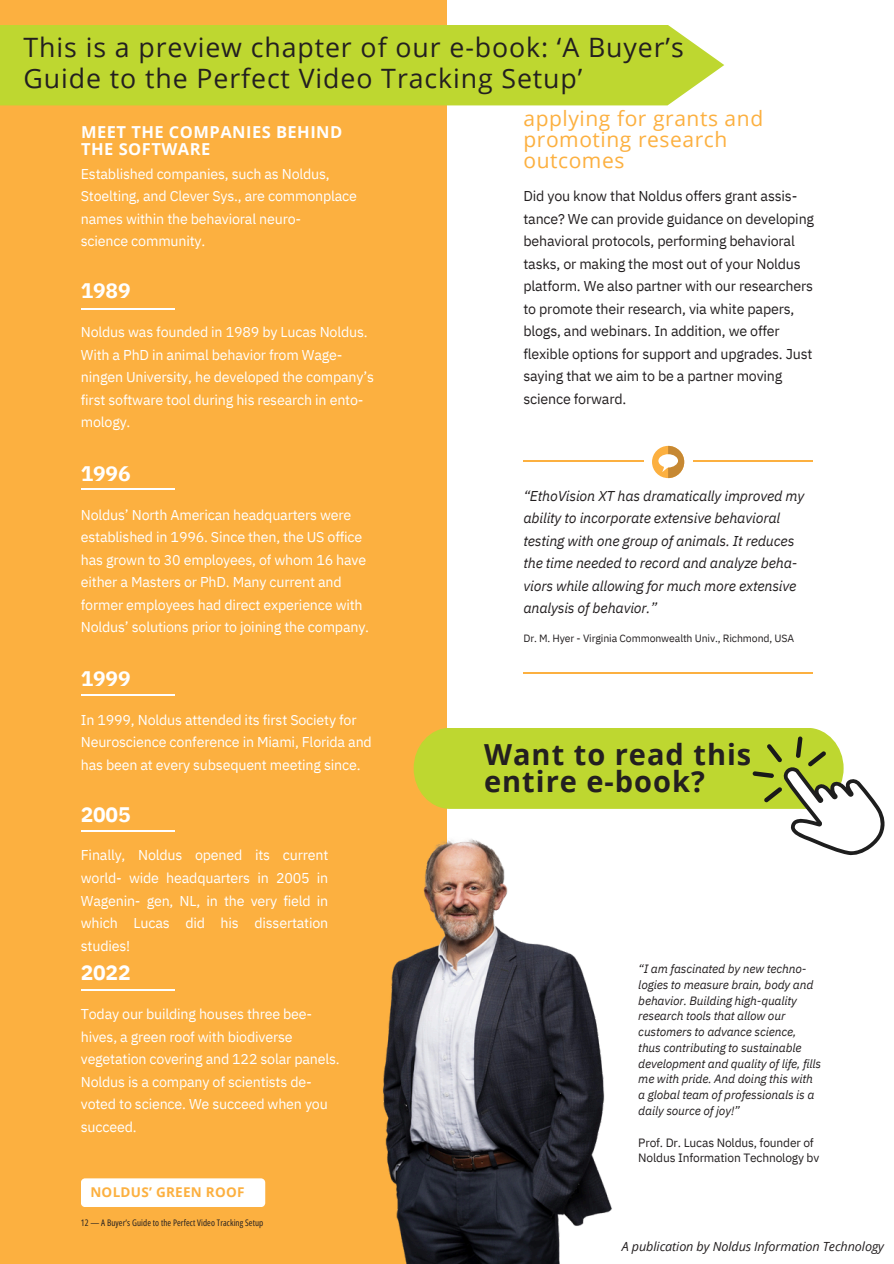
<style>
.page{position:relative;width:894px;height:1264px;background:#fff}
.page>*{position:absolute;margin:0;border:0;box-sizing:border-box;transform-origin:0 0}
.t1{font:700 28.95px/27px "Open Sans";letter-spacing:.035em;color:#231f20}
.t2{font:26.7px/31.5px "Open Sans";letter-spacing:.035em;color:#231f20}
.t3{font:21px/21.3px "Open Sans";letter-spacing:.025em;color:#fcb040}
.t4{font:700 21px "IBM Plex Sans";letter-spacing:-.01em;color:#fff}
.t5{font:700 16.5px/16.8px "Open Sans";letter-spacing:.03em;color:#fff}
.t6{font:14.25px/22.5px "IBM Plex Sans";letter-spacing:-.015em;color:#fff}
.t7{font:14.25px/22.5px "IBM Plex Sans";letter-spacing:-.015em;color:#231f20}
.t8{font:italic 14.25px/22.5px "IBM Plex Sans";letter-spacing:-.015em;color:#231f20}
.t9{font:700 13.5px "Open Sans";letter-spacing:.02em;color:#fcb040}
.t10{font:italic 12.6px "Open Sans";letter-spacing:-.01em;color:#231f20}
.t11{font:italic 12px/15.8px "IBM Plex Sans";letter-spacing:-.015em;color:#231f20}
.t12{font:12px/15.8px "IBM Plex Sans";letter-spacing:-.015em;color:#231f20}
.t13{font:10.5px "IBM Plex Sans";letter-spacing:-.015em;color:#231f20}
.t14{font:9px "Open Sans Condensed";letter-spacing:.01em;color:#231f20}
</style>
<div class="page">
<div style="left:0;top:0;width:446px;height:1263px;background:#fcb040"></div>
<img style="left:383px;top:855px;width:229px;height:408px">
<div style="left:81px;top:1178px;width:184px;height:28px;background:#fff;border-radius:4px"></div>
<hr style="left:81px;top:308px;width:94px;height:2px;background:#fff">
<hr style="left:81px;top:488px;width:94px;height:2px;background:#fff">
<hr style="left:81px;top:694px;width:94px;height:2px;background:#fff">
<hr style="left:81px;top:830px;width:94px;height:2px;background:#fff">
<hr style="left:81px;top:989px;width:94px;height:1px;background:#fff">
<hr style="left:523px;top:672px;width:289px;height:1px;background:#fcb040">
<hr style="left:523px;top:460px;width:289px;height:2px;background:#fcb040">
<div style="left:644px;top:438px;width:47px;height:48px;background:#fff"></div>
<svg style="left:651px;top:446px;width:33px;height:32px"></svg>
<svg style="left:658px;top:446px;width:26px;height:32px"></svg>
<div style="left:0;top:25px;width:724px;height:80px;background:#bed730"></div>
<svg style="left:413px;top:728px;width:472px;height:127px"></svg>
<p class="t2" style="left:24px;top:31px;width:661px">This is a preview chapter of our e-book: ‘A Buyer’s<br>Guide to the Perfect Video Tracking Setup’</p>
<p class="t5" style="left:81px;top:123px;width:262px">MEET THE COMPANIES BEHIND<br>THE SOFTWARE</p>
<p class="t6" style="left:81px;top:162px;width:277px">Established companies, such as Noldus,<br>Stoelting, and Clever Sys., are commonplace names within the behavioral neuro-</p>
<h3 class="t6" style="left:81px;top:229px;width:126px">science community.</h3>
<p class="t4" style="left:81px;top:277px;width:51px">1989</p>
<p class="t6" style="left:81px;top:321px;width:294px">Noldus was founded in 1989 by Lucas Noldus.<br>With a PhD in animal behavior from Wage&shy;ningen University, he developed the company’s first software tool during his research in ento&shy;mology.</p>
<h6 class="t4" style="left:81px;top:459px;width:51px">1996</h6>
<p class="t6" style="left:81px;top:503px;width:290px">Noldus’ North American headquarters were established in 1996. Since then, the US office has grown to 30 employees, of whom 16 have either a Masters or PhD. Many current and former employees had direct experience with Noldus’ solutions prior to joining the company.</p>
<p class="t4" style="left:81px;top:664px;width:51px">1999</p>
<h3 class="t6" style="left:81px;top:708px;width:292px">In 1999, Noldus attended its first Society for<br>Neuroscience conference in Miami, Florida and has been at every subsequent meeting since.</h3>
<h4 class="t4" style="left:81px;top:800px;width:51px">2005</h4>
<p class="t6" style="left:81px;top:843px;width:249px;text-align:justify">Finally, Noldus opened its current world- wide headquarters in 2005 in Wagenin- gen, NL, in the very field in which Lucas did his dissertation studies!</p>
<h2 class="t4" style="left:81px;top:958px;width:51px">2022</h2>
<h3 class="t6" style="left:81px;top:1002px;width:260px">Today our building houses three bee&shy;hives, a green roof with biodiverse vegetation covering and 122 solar panels.<br>Noldus is a company of scientists de&shy;voted to science. We succeed when you succeed.</h3>
<p class="t9" style="left:90px;top:1182px;width:156px">NOLDUS’ GREEN ROOF</p>
<p class="t14" style="left:81px;top:1216px;width:184px">12 — A Buyer’s Guide to the Perfect Video Tracking Setup</p>
<h3 class="t3" style="left:523px;top:107px;width:241px">applying for grants and promoting research outcomes</h3>
<h3 class="t7" style="left:523px;top:184px;width:292px">Did you know that Noldus offers grant assis&shy;tance? We can provide guidance on developing behavioral protocols, performing behavioral tasks, or making the most out of your Noldus platform. We also partner with our researchers to promote their research, via white papers, blogs, and webinars. In addition, we offer flexible options for support and upgrades. Just saying that we aim to be a partner moving science forward.</h3>
<p class="t8" style="left:523px;top:484px;width:282px">“EthoVision XT has dramatically improved my ability to incorporate extensive behavioral testing with one group of animals. It reduces the time needed to record and analyze beha&shy;viors while allowing for much more extensive analysis of behavior.”</p>
<p class="t13" style="left:523px;top:631px;width:272px">Dr. M. Hyer - Virginia Commonwealth Univ., Richmond, USA</p>
<p class="t1" style="left:484px;top:740px;width:268px">Want to read this entire e-book?</p>
<p class="t11" style="left:638px;top:960px;width:176px">“I am fascinated by new techno&shy;logies to measure brain, body and behavior. Building high-quality research tools that allow our customers to advance science,</p>
<h1 class="t11" style="left:638px;top:1039px;width:184px">thus contributing to sustainable development and quality of life, fills me with pride. And doing this with a global team of professionals is a daily source of joy!”</h1>
<p class="t12" style="left:638px;top:1134px;width:182px">Prof. Dr. Lucas Noldus, founder of<br>Noldus Information Technology bv</p>
<p class="t10" style="left:621px;top:1237px;width:263px">A publication by Noldus Information Technology</p>
</div>
